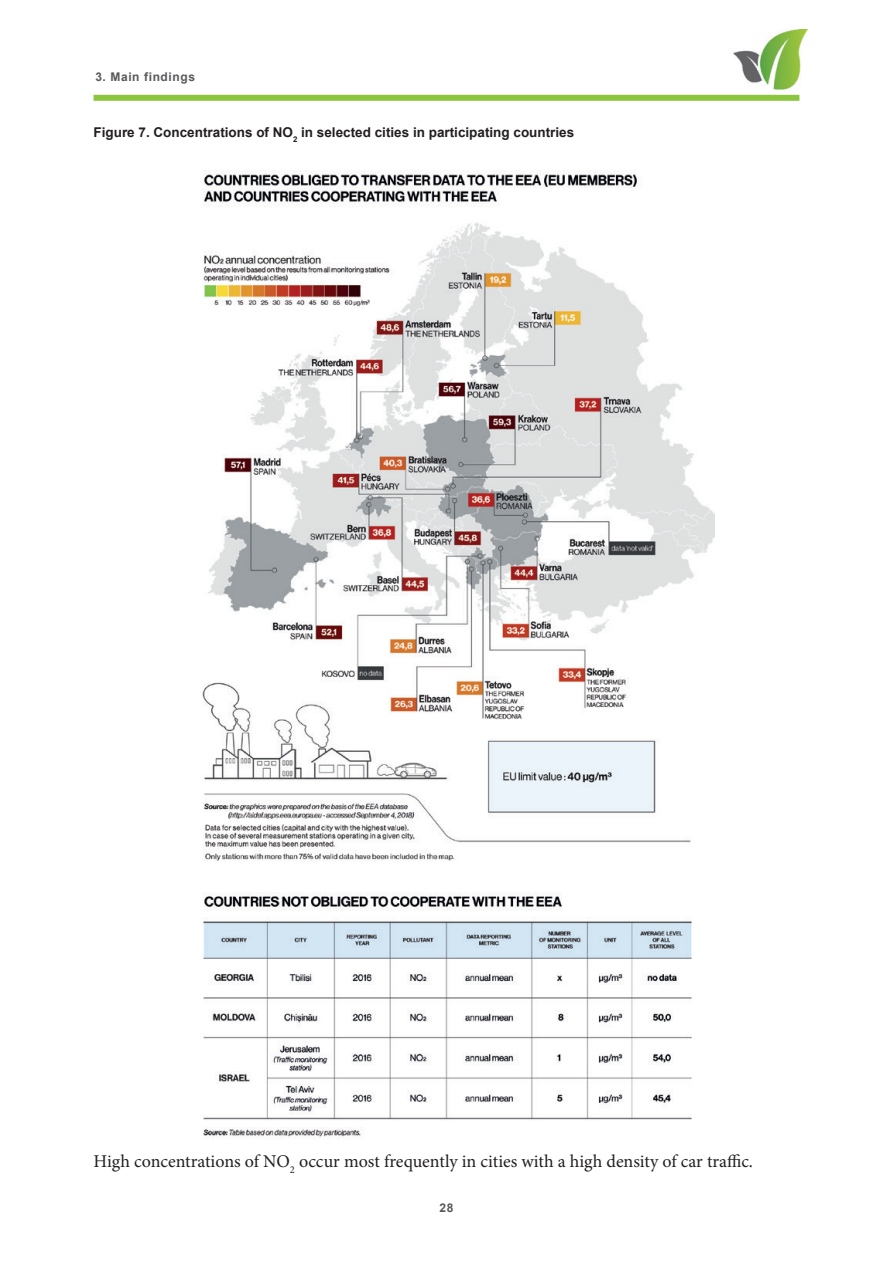
<style>
.page{position:relative;width:893px;height:1263px;background:#fff}
.page>*{position:absolute;margin:0;border:0;box-sizing:border-box;transform-origin:0 0}
.t1{font:18px "Minion Pro";color:#231f20}
.t2{font:700 13.5px "Arial";color:#231f20}
.t3{font:700 12px "Arial";letter-spacing:.05em;color:#57585a}
</style>
<div class="page">
<div style="left:94px;top:95px;width:705px;height:6px;background:#8bc63e"></div>
<img style="left:733px;top:30px;width:75px;height:60px">
<img style="left:202px;top:170px;width:512px;height:967px">
<p class="t3" style="left:95px;top:69px;width:101px">3. Main findings</p>
<p class="t2" style="left:94px;top:123px;width:482px">Figure 7. Concentrations of NO<sub>2</sub> in selected cities in participating countries</p>
<p class="t1" style="left:94px;top:1149px;width:661px">High concentrations of NO<sub>2</sub> occur most frequently in cities with a high density of car traffic.</p>
<p class="t3" style="left:440px;top:1200px;width:15px">28</p>
</div>
